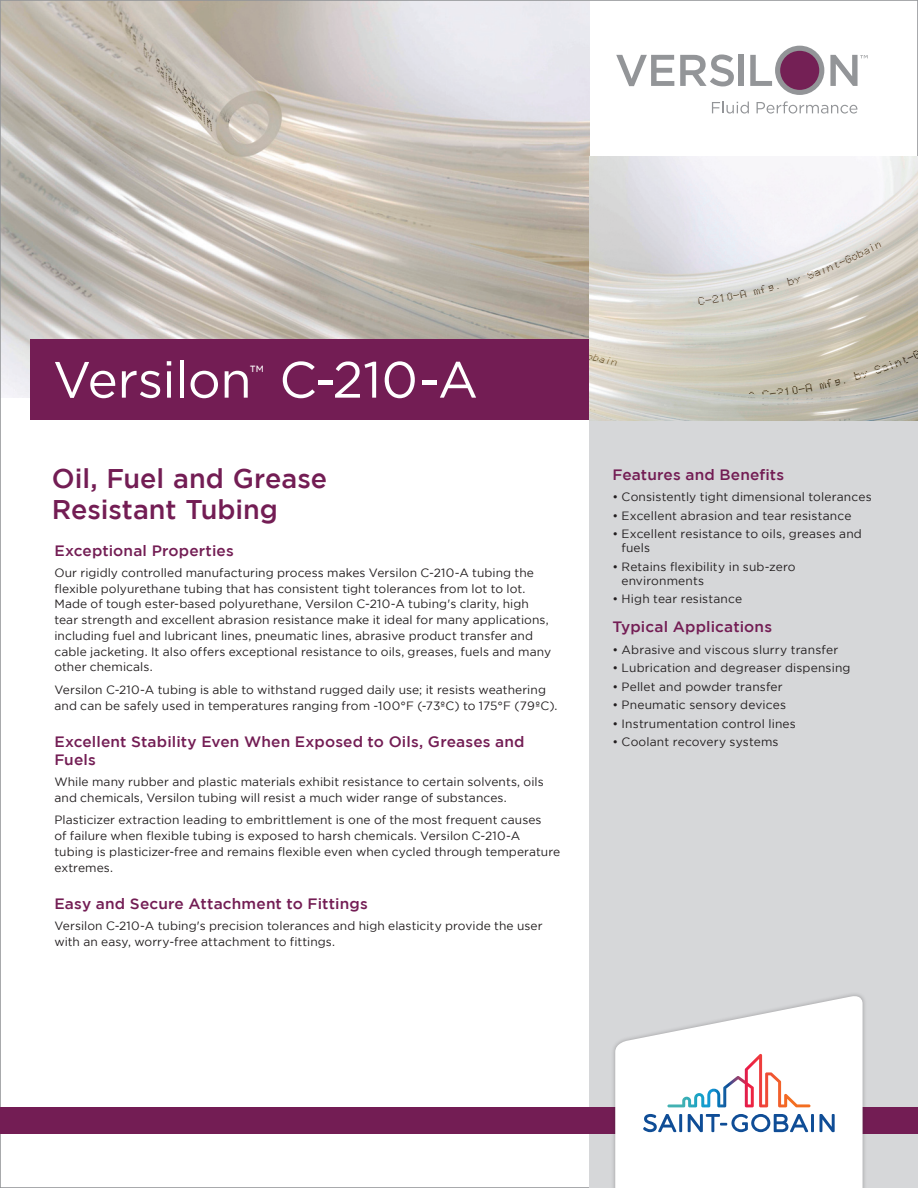
<style>
.page{position:relative;width:918px;height:1188px;background:#fff}
.page>*{position:absolute;margin:0;border:0;box-sizing:border-box;transform-origin:0 0}
.box___Product_name{font:51px "Gotham";letter-spacing:-.01em;color:#fff}
.Heading{font:500 27px/31.5px "Gotham";color:#731d54}
.box___Product_name-2{font:20.4px "Gotham";color:#fff}
.body_-_subhead{font:500 15px/18px "Gotham";letter-spacing:.01em;color:#731d54}
.F_B_heads{font:500 15px "Gotham";letter-spacing:.01em;color:#731d54}
.copy_with_space_after{font:12px/15.8px "Gotham";letter-spacing:.005em;color:#231f20}
.F_B_Bullets{font:12px/13.8px "Gotham";letter-spacing:.015em;color:#231f20}
</style>
<div class="page">
<img style="left:2px;top:2px;width:588px;height:396px">
<div style="left:31px;top:339px;width:573px;height:81px;background:#731d54"></div>
<div style="left:590px;top:398px;width:328px;height:790px;background:#d6d7d9"></div>
<img style="left:590px;top:157px;width:328px;height:263px">
<div style="left:0;top:1107px;width:918px;height:27px;background:#731d54"></div>
<div style="left:611px;top:992px;width:256px;height:196px;background:#231f20;opacity:.3"></div>
<svg style="left:615px;top:996px;width:248px;height:192px;fill:#fff"></svg>
<svg style="left:643px;top:1114px;width:33px;height:18px"></svg>
<hr style="left:679px;top:1114px;width:3px;height:18px;background:#0f4d96">
<svg style="left:688px;top:1114px;width:120px;height:18px"></svg>
<hr style="left:811px;top:1114px;width:3px;height:18px;background:#0f4d96">
<svg style="left:819px;top:1114px;width:16px;height:18px"></svg>
<svg style="left:667px;top:1054px;width:144px;height:53px"></svg>
<div style="left:775px;top:46px;width:49px;height:49px;background:#939598;border-radius:50%"></div>
<div style="left:780px;top:51px;width:39px;height:39px;background:#742055;border-radius:50%"></div>
<svg style="left:616px;top:55px;width:58px;height:31px"></svg>
<svg style="left:680px;top:54px;width:54px;height:32px"></svg>
<div style="left:739px;top:55px;width:5px;height:31px;background:#939598"></div>
<svg style="left:750px;top:55px;width:22px;height:31px"></svg>
<svg style="left:712px;top:102px;width:37px;height:12px"></svg>
<svg style="left:757px;top:101px;width:100px;height:13px"></svg>
<svg style="left:830px;top:55px;width:38px;height:31px"></svg>
<p class="box___Product_name" style="left:53px;top:351px;width:200px">Versilon</p>
<p class="box___Product_name-2" style="left:250px;top:361px;width:16px">™</p>
<p class="box___Product_name" style="left:279px;top:351px;width:200px">C-210-A</p>
<p class="Heading" style="left:52px;top:462px;width:277px">Oil, Fuel and Grease<br>Resistant Tubing</p>
<p class="F_B_heads" style="left:612px;top:466px;width:173px">Features and Benefits</p>
<p class="F_B_Bullets" style="left:612px;top:490px;width:261px">• Consistently tight dimensional tolerances</p>
<p class="F_B_Bullets" style="left:612px;top:508px;width:241px">• Excellent abrasion and tear resistance</p>
<p class="F_B_Bullets" style="left:621px;top:527px;width:242px;text-indent:-9px">• Excellent resistance to oils, greases and fuels</p>
<p class="F_B_Bullets" style="left:621px;top:559px;width:176px;text-indent:-9px">• Retains flexibility in sub-zero environments</p>
<p class="F_B_Bullets" style="left:612px;top:592px;width:131px">• High tear resistance</p>
<p class="F_B_heads" style="left:612px;top:618px;width:161px">Typical Applications</p>
<p class="F_B_Bullets" style="left:612px;top:643px;width:227px">• Abrasive and viscous slurry transfer</p>
<p class="F_B_Bullets" style="left:612px;top:661px;width:240px">• Lubrication and degreaser dispensing</p>
<p class="F_B_Bullets" style="left:612px;top:680px;width:172px">• Pellet and powder transfer</p>
<p class="F_B_Bullets" style="left:612px;top:698px;width:175px">• Pneumatic sensory devices</p>
<p class="F_B_Bullets" style="left:612px;top:717px;width:185px">• Instrumentation control lines</p>
<p class="F_B_Bullets" style="left:612px;top:735px;width:168px">• Coolant recovery systems</p>
<p class="body_-_subhead" style="left:54px;top:541px;width:181px">Exceptional Properties</p>
<p class="copy_with_space_after" style="left:54px;top:565px;width:498px">Our rigidly controlled manufacturing process makes Versilon C-210-A tubing the flexible polyurethane tubing that has consistent tight tolerances from lot to lot.<br>Made of tough ester-based polyurethane, Versilon C-210-A tubing's clarity, high tear strength and excellent abrasion resistance make it ideal for many applications, including fuel and lubricant lines, pneumatic lines, abrasive product transfer and cable jacketing. It also offers exceptional resistance to oils, greases, fuels and many other chemicals.</p>
<p class="copy_with_space_after" style="left:54px;top:682px;width:505px">Versilon C-210-A tubing is able to withstand rugged daily use; it resists weathering and can be safely used in temperatures ranging from -100°F (-73ºC) to 175°F (79ºC).</p>
<p class="body_-_subhead" style="left:54px;top:733px;width:472px">Excellent Stability Even When Exposed to Oils, Greases and<br>Fuels</p>
<p class="copy_with_space_after" style="left:54px;top:774px;width:491px">While many rubber and plastic materials exhibit resistance to certain solvents, oils and chemicals, Versilon tubing will resist a much wider range of substances.</p>
<p class="copy_with_space_after" style="left:54px;top:812px;width:507px">Plasticizer extraction leading to embrittlement is one of the most frequent causes<br>of failure when flexible tubing is exposed to harsh chemicals. Versilon C-210-A tubing is plasticizer-free and remains flexible even when cycled through temperature extremes.</p>
<p class="body_-_subhead" style="left:54px;top:895px;width:315px">Easy and Secure Attachment to Fittings</p>
<p class="copy_with_space_after" style="left:54px;top:918px;width:490px">Versilon C-210-A tubing's precision tolerances and high elasticity provide the user with an easy, worry-free attachment to fittings.</p>
</div>
